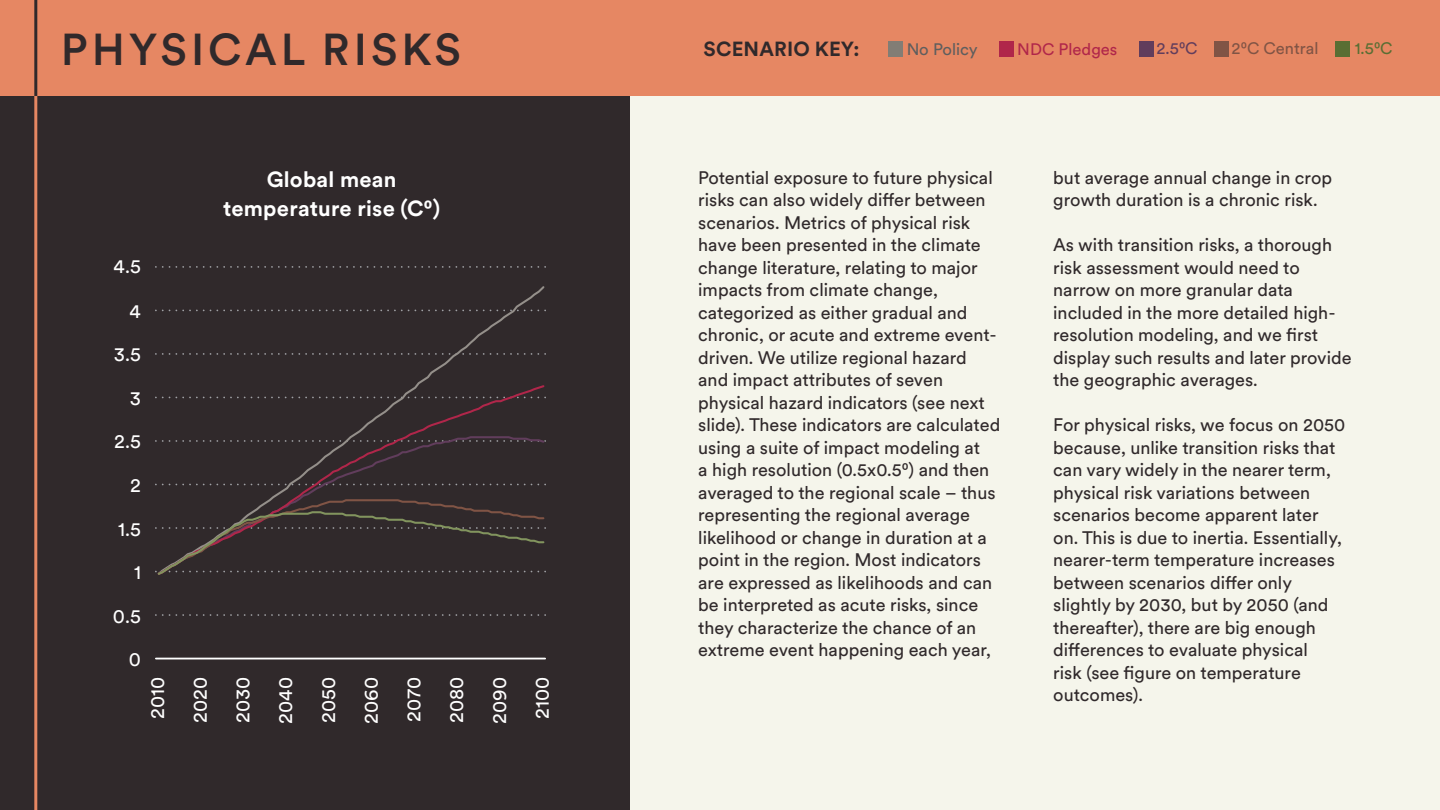
<style>
.page{position:relative;width:1440px;height:810px;background:#30292b}
.page>*{position:absolute;margin:0;border:0;box-sizing:border-box;transform-origin:0 0}
.t1{font:500 44.25px "Circular XX";letter-spacing:.09em;color:#30292b}
.t2{font:700 21.75px/29.2px "Circular XX";letter-spacing:.01em;color:#fff;text-align:center}
.t3{font:700 20.25px "Circular XX";letter-spacing:.01em;color:#30292b}
.t4{font:19.58px/42.8px "Circular XX";color:#fff;text-align:justify}
.t5{font:18px/22.5px "Circular XX";color:#30292b}
.t6{font:16.5px "Circular XX";color:#b0264a}
.t7{font:16.5px "Circular XX";color:#805445}
.t8{font:16.5px "Circular XX";letter-spacing:-.005em;color:#5e5e5e}
.t9{font:16.5px "Circular XX";color:#613d5c}
.t10{font:16.5px "Circular XX";color:#596e33}
</style>
<div class="page">
<div style="left:630px;top:49px;width:810px;height:761px;background:#f5f5eb"></div>
<div style="left:0;top:0;width:1440px;height:96px;background:#e68763"></div>
<hr style="left:34px;top:0;width:3px;height:96px;background:#30292b">
<hr style="left:34px;top:96px;width:3px;height:714px;background:#e68763">
<svg style="left:163px;top:266px;width:383px;height:2px"></svg>
<svg style="left:163px;top:614px;width:383px;height:2px"></svg>
<hr style="left:156px;top:658px;width:389px;height:1px;background:#fff">
<svg style="left:156px;top:286px;width:390px;height:98px"></svg>
<svg style="left:156px;top:384px;width:390px;height:114px"></svg>
<svg style="left:156px;top:498px;width:390px;height:77px"></svg>
<div style="left:1139px;top:41px;width:15px;height:15px;background:#613d5c"></div>
<div style="left:999px;top:41px;width:15px;height:15px;background:#b0264a"></div>
<div style="left:888px;top:41px;width:15px;height:15px;background:#827d75"></div>
<div style="left:1335px;top:41px;width:15px;height:15px;background:#596e33"></div>
<div style="left:1214px;top:41px;width:15px;height:15px;background:#805445"></div>
<p class="t1" style="left:61px;top:19px;width:402px">PHYSICAL RISKS</p>
<p class="t2" style="left:223px;top:163px;width:218px">Global mean temperature rise (C⁰)</p>
<p class="t4" style="left:114px;top:244px;width:29px">4.5</p>
<p class="t4" style="left:129px;top:289px;width:13px">4</p>
<p class="t4" style="left:114px;top:332px;width:29px">3.5</p>
<p class="t4" style="left:130px;top:376px;width:13px">3</p>
<p class="t4" style="left:114px;top:419px;width:28px">2.5</p>
<p class="t4" style="left:130px;top:463px;width:12px">2</p>
<p class="t4" style="left:118px;top:506px;width:24px">1.5</p>
<p class="t4" style="left:134px;top:550px;width:8px">1</p>
<p class="t4" style="left:113px;top:593px;width:30px">0.5</p>
<p class="t4" style="left:129px;top:637px;width:14px">0</p>
<p class="t4" style="left:135px;top:724px;width:48px;rotate:-90deg">2010<br>2020<br>2030<br>2040<br>2050<br>2060<br>2070<br>2080<br>2090<br>2100</p>
<p class="t3" style="left:704px;top:35px;width:157px">SCENARIO KEY:</p>
<p class="t8" style="left:907px;top:38px;width:72px">No Policy</p>
<p class="t6" style="left:1017px;top:38px;width:102px">NDC Pledges</p>
<p class="t9" style="left:1156px;top:37px;width:43px">2.5⁰C</p>
<p class="t7" style="left:1232px;top:37px;width:88px">2⁰C Central</p>
<p class="t10" style="left:1355px;top:37px;width:39px">1.5⁰C</p>
<p class="t5" style="left:698px;top:165px;width:304px">Potential exposure to future physical risks can also widely differ between scenarios. Metrics of physical risk have been presented in the climate change literature, relating to major impacts from climate change, categorized as either gradual and chronic, or acute and extreme event&shy;driven. We utilize regional hazard and impact attributes of seven physical hazard indicators (see next slide). These indicators are calculated using a suite of impact modeling at<br>a high resolution (0.5x0.5⁰) and then averaged to the regional scale – thus representing the regional average likelihood or change in duration at a point in the region. Most indicators are expressed as likelihoods and can be interpreted as acute risks, since they characterize the chance of an extreme event happening each year,</p>
<p class="t5" style="left:1053px;top:165px;width:280px">but average annual change in crop growth duration is a chronic risk.</p>
<p class="t5" style="left:1053px;top:233px;width:300px">As with transition risks, a thorough risk assessment would need to narrow on more granular data included in the more detailed high&shy;resolution modeling, and we first display such results and later provide the geographic averages.</p>
<p class="t5" style="left:1053px;top:413px;width:294px">For physical risks, we focus on 2050 because, unlike transition risks that can vary widely in the nearer term, physical risk variations between scenarios become apparent later on. This is due to inertia. Essentially, nearer-term temperature increases between scenarios differ only slightly by 2030, but by 2050 (and thereafter), there are big enough differences to evaluate physical<br>risk (see figure on temperature outcomes).</p>
</div>
